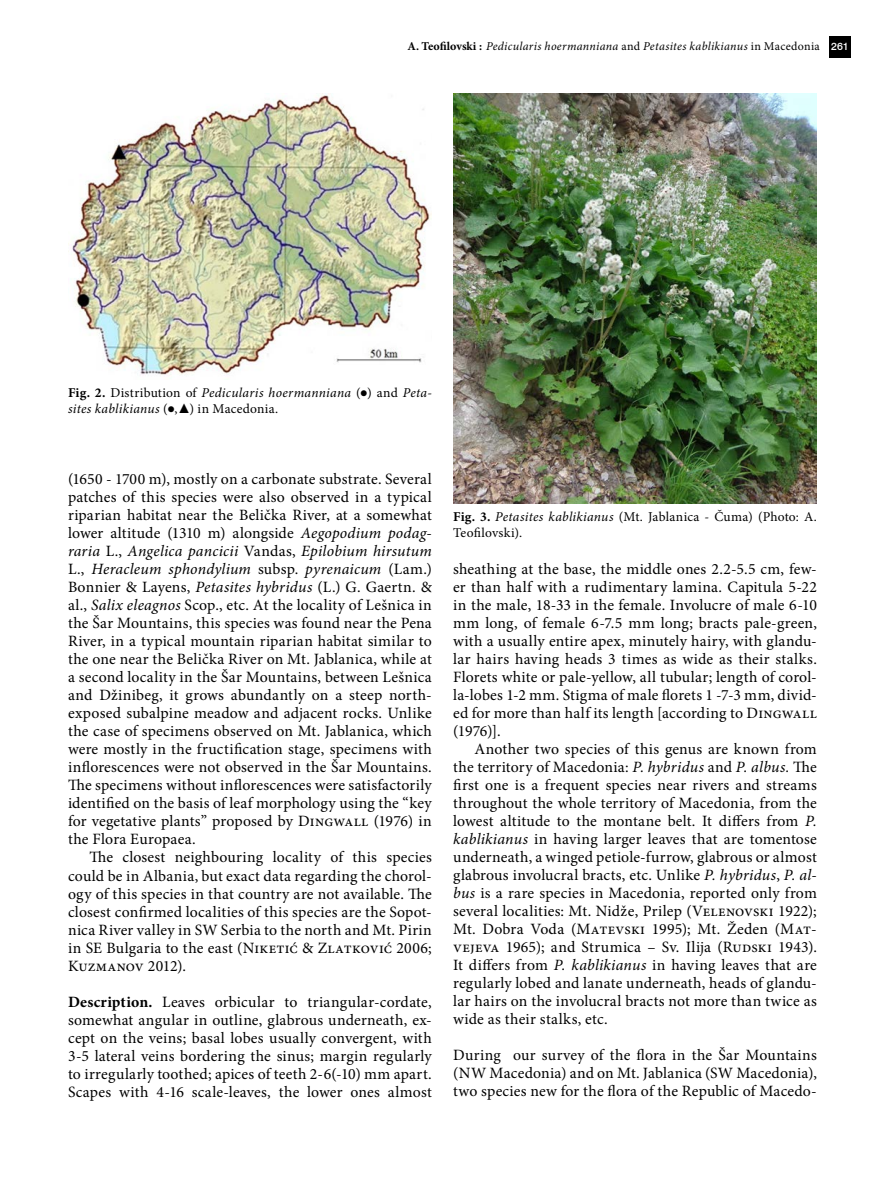
<style>
.page{position:relative;width:885px;height:1191px;background:#fff}
.page>*{position:absolute;margin:0;border:0;box-sizing:border-box;transform-origin:0 0}
.t1{font:15.75px/18px "Minion Pro";letter-spacing:.015em;color:#000;text-align:justify}
.t2{font:italic 13.5px/16.5px "Minion Pro";letter-spacing:.02em;color:#000}
.t3{font:13.5px/16.5px "Minion Pro";letter-spacing:.005em;color:#000}
.t4{font:italic 12px "Minion Pro";letter-spacing:.025em;color:#000}
.s1{font-weight:700;font-style:normal}
.s2{font-style:normal}
.s3{font-family:"Swiss 721 BT";font-weight:500;font-style:normal;font-size:10.5px;color:#fff}
.s4{font-family:"Times New Roman";font-style:normal}
.s5{font-style:italic}
.s6{font-weight:700}
</style>
<div class="page">
<div style="left:829px;top:37px;width:21px;height:21px;background:#000"></div>
<img style="left:68px;top:94px;width:364px;height:281px">
<img style="left:453px;top:94px;width:363px;height:410px">
<p class="t4" style="left:407px;top:38px;width:442px"><span class="s1">A. Teofilovski :</span> Pedicularis hoermanniana <span class="s2">and</span> Petasites kablikianus <span class="s2">in Macedonia</span> <span class="s3">261</span></p>
<p class="t2" style="left:68px;top:384px;width:365px"><span class="s1">Fig. 2.</span> <span class="s2">Distribution of</span> Pedicularis hoermanniana <span class="s2">(</span><span class="s4">●</span><span class="s2">) and</span> Peta&shy;sites kablikianus <span class="s2">(</span><span class="s4">●</span><span class="s2">,</span><span class="s4">▲</span><span class="s2">) in Macedonia.</span></p>
<p class="t1" style="left:68px;top:470px;width:365px">(1650 - 1700 m), mostly on a carbonate substrate. Several patches of this species were also observed in a typical riparian habitat near the Belička River, at a somewhat lower altitude (1310 m) alongside <span class="s5">Aegopodium podag&shy;raria</span> L., <span class="s5">Angelica pancicii</span> Vandas, <span class="s5">Epilobium hirsutum </span>L., <span class="s5">Heracleum sphondylium</span> subsp. <span class="s5">pyrenaicum</span> (Lam.)<br>Bonnier &amp; Layens, <span class="s5">Petasites hybridus</span> (L.) G. Gaertn. &amp; al., <span class="s5">Salix eleagnos</span> Scop., etc. At the locality of Lešnica in the Šar Mountains, this species was found near the Pena River, in a typical mountain riparian habitat similar to the one near the Belička River on Mt. Jablanica, while at a second locality in the Šar Mountains, between Lešnica and Džinibeg, it grows abundantly on a steep north&shy;exposed subalpine meadow and adjacent rocks. Unlike the case of specimens observed on Mt. Jablanica, which were mostly in the fructification stage, specimens with inflorescences were not observed in the Šar Mountains.<br>The specimens without inflorescences were satisfactorily identified on the basis of leaf morphology using the “key for vegetative plants” proposed by Dingwall (1976) in the Flora Europaea.</p>
<p class="t1" style="left:68px;top:848px;width:365px;text-indent:21px">The closest neighbouring locality of this species could be in Albania, but exact data regarding the chorol&shy;ogy of this species in that country are not available. The closest confirmed localities of this species are the Sopot&shy;nica River valley in SW Serbia to the north and Mt. Pirin in SE Bulgaria to the east (Niketić &amp; Zlatković 2006; Kuzmanov 2012).</p>
<p class="t1" style="left:68px;top:992px;width:365px"><span class="s6">Description.</span> Leaves orbicular to triangular-cordate, somewhat angular in outline, glabrous underneath, ex&shy;cept on the veins; basal lobes usually convergent, with 3-5 lateral veins bordering the sinus; margin regularly to irregularly toothed; apices of teeth 2-6(-10) mm apart.<br>Scapes with 4-16 scale-leaves, the lower ones almost</p>
<p class="t3" style="left:453px;top:508px;width:365px"><span class="s6">Fig. 3.</span> <span class="s5">Petasites kablikianus</span> (Mt. Jablanica - Čuma) (Photo: A.<br>Teofilovski).</p>
<p class="t1" style="left:453px;top:560px;width:365px">sheathing at the base, the middle ones 2.2-5.5 cm, few&shy;er than half with a rudimentary lamina. Capitula 5-22 in the male, 18-33 in the female. Involucre of male 6-10 mm long, of female 6-7.5 mm long; bracts pale-green, with a usually entire apex, minutely hairy, with glandu&shy;lar hairs having heads 3 times as wide as their stalks.<br>Florets white or pale-yellow, all tubular; length of corol&shy;la-lobes 1-2 mm. Stigma of male florets 1 -7-3 mm, divid&shy;ed for more than half its length [according to Dingwall (1976)].</p>
<p class="t1" style="left:453px;top:740px;width:365px;text-indent:21px">Another two species of this genus are known from the territory of Macedonia: <span class="s5">P. hybridus</span> and <span class="s5">P. albus.</span> The first one is a frequent species near rivers and streams throughout the whole territory of Macedonia, from the lowest altitude to the montane belt. It differs from <span class="s5">P. kablikianus</span> in having larger leaves that are tomentose underneath, a winged petiole-furrow, glabrous or almost glabrous involucral bracts, etc. Unlike <span class="s5">P. hybridus</span>, <span class="s5">P. al&shy;bus</span> is a rare species in Macedonia, reported only from several localities: Mt. Nidže, Prilep (Velenovski 1922); Mt. Dobra Voda (Matevski 1995); Mt. Žeden (Mat&shy;vejeva 1965); and Strumica – Sv. Ilija (Rudski 1943).<br>It differs from <span class="s5">P. kablikianus</span> in having leaves that are regularly lobed and lanate underneath, heads of glandu&shy;lar hairs on the involucral bracts not more than twice as wide as their stalks, etc.</p>
<p class="t1" style="left:453px;top:1046px;width:365px">During our survey of the flora in the Šar Mountains (NW Macedonia) and on Mt. Jablanica (SW Macedonia), two species new for the flora of the Republic of Macedo-</p>
</div>
